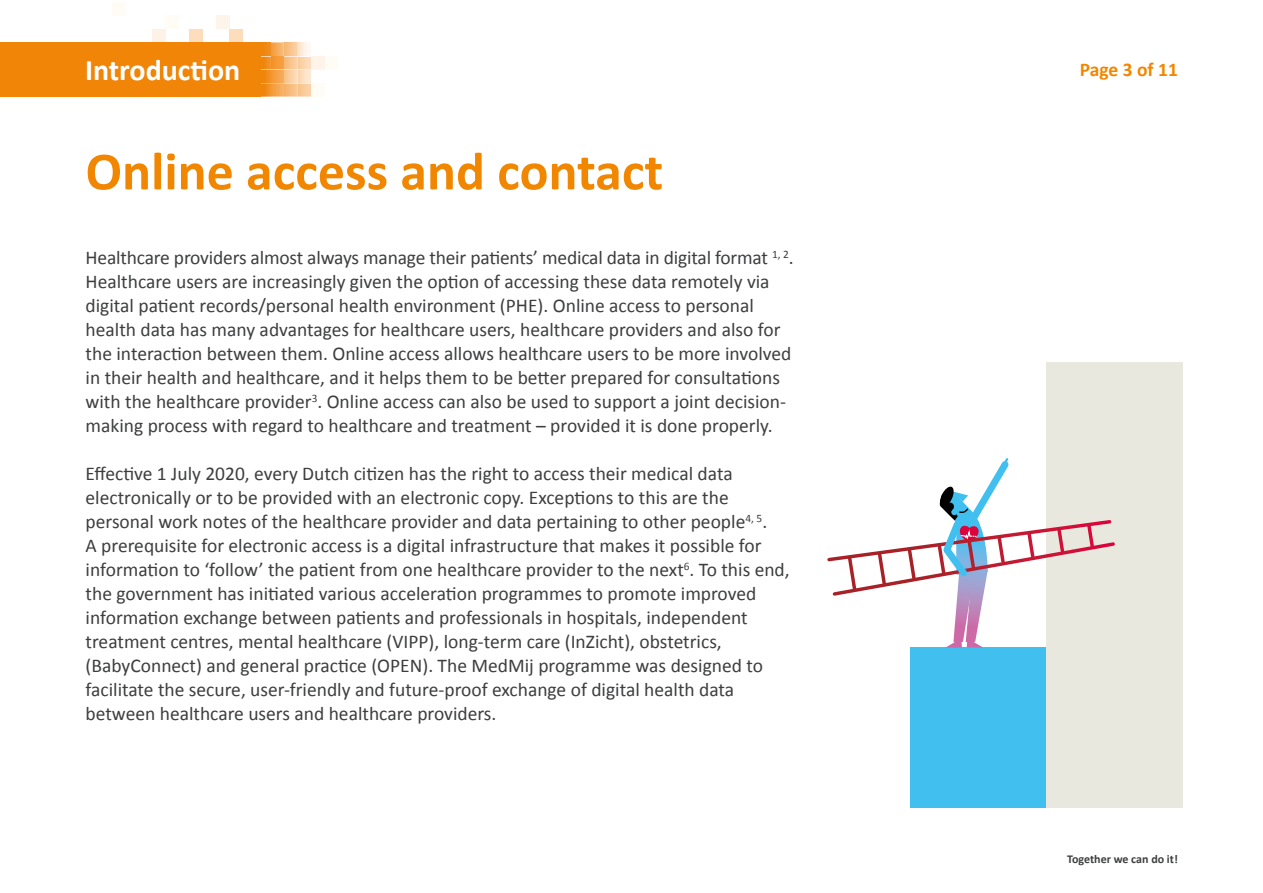
<style>
.page{position:relative;width:1263px;height:893px;background:#fff}
.page>*{position:absolute;margin:0;border:0;box-sizing:border-box;transform-origin:0 0}
.t1{font:700 54px "Calibri";color:#f18700}
.t2{font:700 30px "Calibri";color:#fff}
.t3{font:19.5px/24px "Calibri";color:#3d3e3f}
.t4{font:700 19.5px "Calibri";color:#f18700}
.t5{font:700 12px "Calibri";color:#3d3e3f}
</style>
<div class="page">
<div style="left:324px;top:56px;width:14px;height:14px;background:#fffbf5"></div>
<div style="left:311px;top:83px;width:13px;height:14px;background:#fffbf5"></div>
<div style="left:311px;top:56px;width:13px;height:14px;background:#fff4ea"></div>
<img style="left:297px;top:42px;width:14px;height:55px">
<img style="left:270px;top:83px;width:27px;height:14px">
<svg style="left:284px;top:70px;width:13px;height:13px"></svg>
<img style="left:270px;top:56px;width:14px;height:27px">
<svg style="left:261px;top:70px;width:9px;height:13px"></svg>
<img style="left:261px;top:42px;width:9px;height:28px">
<div style="left:230px;top:29px;width:13px;height:13px;background:#fdddbc"></div>
<div style="left:189px;top:29px;width:14px;height:13px;background:#fdddbc"></div>
<div style="left:216px;top:15px;width:14px;height:14px;background:#fff4ea"></div>
<div style="left:152px;top:29px;width:14px;height:13px;background:#fef2e6"></div>
<div style="left:166px;top:15px;width:13px;height:14px;background:#fffbf5"></div>
<div style="left:112px;top:2px;width:14px;height:13px;background:#fffbf5"></div>
<div style="left:0;top:42px;width:261px;height:55px;background:#f18507"></div>
<div style="left:911px;top:647px;width:136px;height:161px;background:#41c0f0"></div>
<div style="left:1047px;top:362px;width:136px;height:446px;background:#e9e8de"></div>
<svg style="left:827px;top:455px;width:288px;height:193px"></svg>
<h2 class="t2" style="left:85px;top:49px;width:157px">Introduction</h2>
<p class="t4" style="left:1080px;top:55px;width:100px">Page 3 of 11</p>
<h1 class="t1" style="left:86px;top:133px;width:579px">Online access and contact</h1>
<p class="t3" style="left:86px;top:245px;width:709px">Healthcare providers almost always manage their patients’ medical data in digital format <sup>1,</sup> <sup>2</sup>.<br>Healthcare users are increasingly given the option of accessing these data remotely via digital patient records/personal health environment (PHE). Online access to personal health data has many advantages for healthcare users, healthcare providers and also for the interaction between them. Online access allows healthcare users to be more involved in their health and healthcare, and it helps them to be better prepared for consultations with the healthcare provider<sup>3</sup>. Online access can also be used to support a joint decision&shy;making process with regard to healthcare and treatment – provided it is done properly.</p>
<p class="t3" style="left:86px;top:461px;width:706px">Effective 1 July 2020, every Dutch citizen has the right to access their medical data electronically or to be provided with an electronic copy. Exceptions to this are the personal work notes of the healthcare provider and data pertaining to other people<sup>4,</sup> <sup>5</sup>.<br>A prerequisite for electronic access is a digital infrastructure that makes it possible for information to ‘follow’ the patient from one healthcare provider to the next<sup>6</sup>. To this end, the government has initiated various acceleration programmes to promote improved information exchange between patients and professionals in hospitals, independent treatment centres, mental healthcare (VIPP), long-term care (InZicht), obstetrics, (BabyConnect) and general practice (OPEN). The MedMij programme was designed to facilitate the secure, user-friendly and future-proof exchange of digital health data between healthcare users and healthcare providers.</p>
<p class="t5" style="left:1067px;top:850px;width:112px">Together we can do it!</p>
</div>
